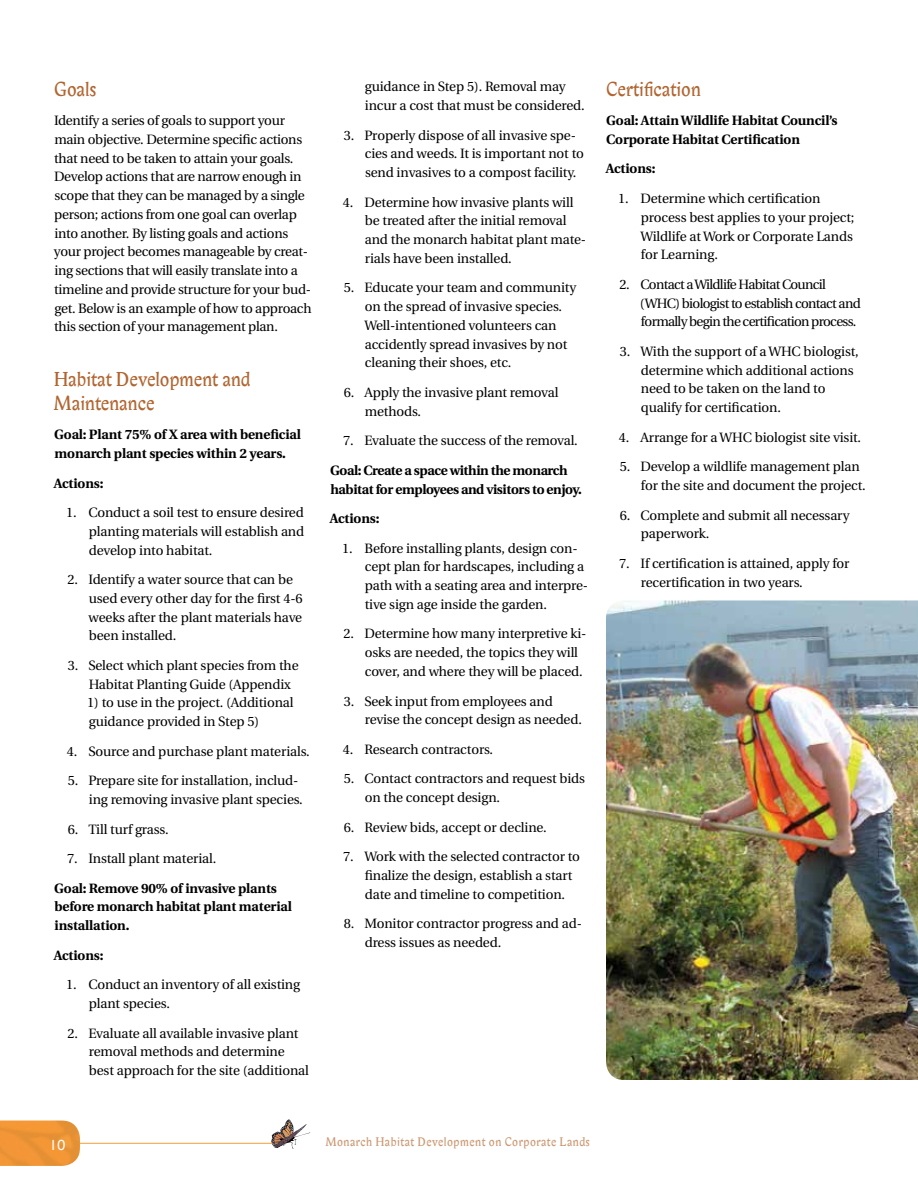
<style>
.page{position:relative;width:918px;height:1188px;background:#fff}
.page>*{position:absolute;margin:0;border:0;box-sizing:border-box;transform-origin:0 0}
.t1{font:19.5px/24px "Biblon ITC";color:#b16531}
.t2{font:15px "Alpist Primer";color:#fff}
.t3{font:13.5px/18.8px "Utopia";letter-spacing:-.01em;color:#000}
.t4{font:700 13.5px/18.8px "Utopia";letter-spacing:-.01em;color:#000}
.t5{font:13.5px/18.8px "Utopia";letter-spacing:-.05em;color:#000}
.t6{font:700 13.5px/18.8px "Utopia";letter-spacing:-.03em;color:#000}
.t7{font:12px "Biblon ITC";letter-spacing:.04em;color:#cb9772}
</style>
<div class="page">
<hr style="left:76px;top:1143px;width:202px;height:1px;background:#f99d38">
<img style="left:0;top:1121px;width:80px;height:45px">
<svg style="left:271px;top:1119px;width:39px;height:30px"></svg>
<img style="left:606px;top:600px;width:312px;height:480px">
<h1 class="t1" style="left:54px;top:77px;width:44px">Goals</h1>
<p class="t3" style="left:54px;top:111px;width:259px">Identify a series of goals to support your main objective. Determine specific actions that need to be taken to attain your goals.<br>Develop actions that are narrow enough in scope that they can be managed by a single person; actions from one goal can overlap into another. By listing goals and actions your project becomes manageable by creat&shy;ing sections that will easily translate into a timeline and provide structure for your bud&shy;get. Below is an example of how to approach this section of your management plan.</p>
<h1 class="t1" style="left:54px;top:367px;width:198px">Habitat Development and<br>Maintenance</h1>
<p class="t4" style="left:54px;top:425px;width:248px">Goal: Plant 75% of X area with beneficial monarch plant species within 2 years.</p>
<p class="t4" style="left:54px;top:474px;width:51px">Actions:</p>
<p class="t3" style="left:89px;top:503px;width:217px;text-align:justify;text-indent:-23px">1. Conduct a soil test to ensure desired planting materials will establish and develop into habitat.</p>
<p class="t3" style="left:89px;top:570px;width:216px;text-indent:-21px">2. Identify a water source that can be used every other day for the first 4-6 weeks after the plant materials have been installed.</p>
<p class="t3" style="left:89px;top:656px;width:211px;text-indent:-21px">3. Select which plant species from the<br>Habitat Planting Guide (Appendix</p>
<p class="t3" style="left:87px;top:694px;width:208px">1) to use in the project. (Additional guidance provided in Step 5)</p>
<p class="t3" style="left:67px;top:742px;width:244px">4. Source and purchase plant materials.</p>
<p class="t3" style="left:89px;top:772px;width:215px;text-indent:-21px">5. Prepare site for installation, includ&shy;ing removing invasive plant species.</p>
<p class="t3" style="left:68px;top:820px;width:102px">6. Till turf grass.</p>
<p class="t3" style="left:67px;top:849px;width:151px">7. Install plant material.</p>
<p class="t4" style="left:54px;top:879px;width:239px">Goal: Remove 90% of invasive plants before monarch habitat plant material installation.</p>
<p class="t4" style="left:54px;top:946px;width:51px">Actions:</p>
<p class="t3" style="left:89px;top:976px;width:213px;text-indent:-23px">1. Conduct an inventory of all existing plant species.</p>
<p class="t3" style="left:89px;top:1024px;width:222px;text-indent:-21px">2. Evaluate all available invasive plant removal methods and determine best approach for the site (additional</p>
<p class="t3" style="left:365px;top:78px;width:221px">guidance in Step 5). Removal may incur a cost that must be considered.</p>
<p class="t3" style="left:365px;top:126px;width:221px;text-indent:-21px">3. Properly dispose of all invasive spe&shy;cies and weeds. It is important not to send invasives to a compost facility.</p>
<p class="t3" style="left:365px;top:193px;width:223px;text-indent:-22px">4. Determine how invasive plants will be treated after the initial removal and the monarch habitat plant mate&shy;rials have been installed.</p>
<p class="t3" style="left:364px;top:279px;width:213px;text-indent:-21px">5. Educate your team and community on the spread of invasive species.<br>Well-intentioned volunteers can accidently spread invasives by not cleaning their shoes, etc.</p>
<p class="t3" style="left:365px;top:383px;width:195px;text-indent:-21px">6. Apply the invasive plant removal methods.</p>
<p class="t3" style="left:343px;top:432px;width:236px">7. Evaluate the success of the removal.</p>
<p class="t6" style="left:330px;top:461px;width:253px">Goal: Create a space within the monarch habitat for employees and visitors to enjoy.</p>
<p class="t4" style="left:330px;top:509px;width:51px">Actions:</p>
<p class="t3" style="left:365px;top:539px;width:225px;text-indent:-22px">1. Before installing plants, design con&shy;cept plan for hardscapes, including a path with a seating area and interpre&shy;tive sign age inside the garden.</p>
<p class="t3" style="left:365px;top:625px;width:223px;text-indent:-21px">2. Determine how many interpretive ki&shy;osks are needed, the topics they will cover, and where they will be placed.</p>
<p class="t3" style="left:365px;top:692px;width:219px;text-indent:-21px">3. Seek input from employees and revise the concept design as needed.</p>
<p class="t3" style="left:343px;top:740px;width:152px">4. Research contractors.</p>
<p class="t3" style="left:365px;top:770px;width:222px;text-indent:-21px">5. Contact contractors and request bids on the concept design.</p>
<p class="t3" style="left:344px;top:818px;width:204px">6. Review bids, accept or decline.</p>
<p class="t3" style="left:365px;top:848px;width:217px;text-indent:-22px">7. Work with the selected contractor to finalize the design, establish a start date and timeline to competition.</p>
<p class="t3" style="left:365px;top:915px;width:219px;text-indent:-21px">8. Monitor contractor progress and ad&shy;dress issues as needed.</p>
<h1 class="t1" style="left:606px;top:77px;width:96px">Certification</h1>
<p class="t4" style="left:606px;top:111px;width:233px">Goal: Attain Wildlife Habitat Council’s<br>Corporate Habitat Certification</p>
<p class="t4" style="left:606px;top:160px;width:51px">Actions:</p>
<p class="t3" style="left:640px;top:189px;width:216px;text-indent:-22px">1. Determine which certification process best applies to your project;<br>Wildlife at Work or Corporate Lands for Learning.</p>
<p class="t5" style="left:640px;top:275px;width:222px;text-indent:-20px">2. Contact a Wildlife Habitat Council (WHC) biologist to establish contact and formally begin the certification process.</p>
<p class="t3" style="left:641px;top:342px;width:220px;text-indent:-21px">3. With the support of a WHC biologist, determine which additional actions need to be taken on the land to qualify for certification.</p>
<p class="t3" style="left:619px;top:428px;width:244px">4. Arrange for a WHC biologist site visit.</p>
<p class="t3" style="left:641px;top:458px;width:226px;text-indent:-21px">5. Develop a wildlife management plan for the site and document the project.</p>
<p class="t3" style="left:641px;top:506px;width:210px;text-indent:-21px">6. Complete and submit all necessary paperwork.</p>
<p class="t3" style="left:641px;top:554px;width:210px;text-indent:-22px">7. If certification is attained, apply for recertification in two years.</p>
<p class="t2" style="left:49px;top:1136px;width:18px">10</p>
<p class="t7" style="left:325px;top:1135px;width:266px">Monarch Habitat Development on Corporate Lands</p>
</div>
